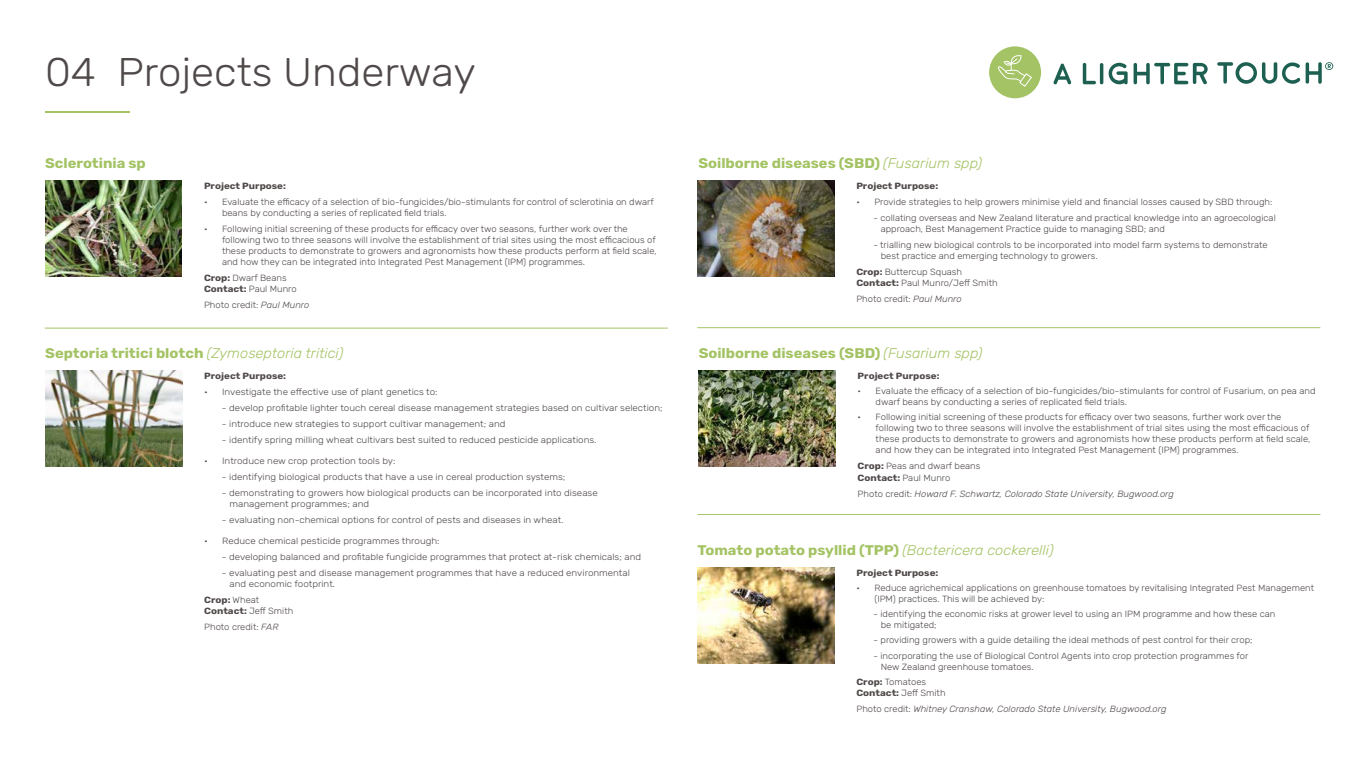
<style>
.page{position:relative;width:1366px;height:768px;background:#fff}
.page>*{position:absolute;margin:0;border:0;box-sizing:border-box;transform-origin:0 0}
.t1{font:300 40px "Rubik";color:#504949;scale:1.05 1}
.t2{font:700 14px "Rubik";color:#a4c364;scale:1.05 1}
.t3{font:300 9px/11px "Rubik";color:#504949;scale:1.05 1}
.t4{font:300 9px/11px "Rubik";color:#504949;scale:1.09 1}
.t5{font:italic 300 9px "Rubik";color:#504949;scale:1.05 1}
.t6{font:700 9px "Rubik";color:#504949;scale:1.09 1}
.s1{font-weight:300;font-style:italic}
.s2{font-weight:700}
.s3{font-style:italic}
.s4{font-style:normal}
</style>
<div class="page">
<hr style="left:697px;top:514px;width:623px;height:1px;background:#a4c364">
<hr style="left:697px;top:327px;width:623px;height:1px;background:#a4c364">
<div style="left:989px;top:46px;width:52px;height:52px;background:#a3c365;border-radius:50%"></div>
<svg style="left:998px;top:55px;width:34px;height:32px"></svg>
<svg style="left:1054px;top:63px;width:154px;height:21px"></svg>
<svg style="left:1217px;top:62px;width:116px;height:22px"></svg>
<hr style="left:45px;top:111px;width:85px;height:2px;background:#a4c364">
<hr style="left:45px;top:328px;width:623px;height:1px;background:#a4c364">
<img style="left:45px;top:371px;width:137px;height:96px">
<img style="left:697px;top:181px;width:137px;height:96px">
<img style="left:699px;top:370px;width:137px;height:97px">
<img style="left:697px;top:567px;width:137px;height:96px">
<img style="left:45px;top:180px;width:137px;height:97px">
<h1 class="t1" style="left:45px;top:50px;width:412px">04 Projects Underway</h1>
<h2 class="t2" style="left:45px;top:155px;width:98px">Sclerotinia sp</h2>
<h2 class="t2" style="left:698px;top:156px;width:272px">Soilborne diseases (SBD) <span class="s1">(Fusarium spp)</span></h2>
<p class="t6" style="left:204px;top:181px;width:77px">Project Purpose:</p>
<p class="t3" style="left:222px;top:196px;width:413px;text-indent:-18px">• Evaluate the efficacy of a selection of bio-fungicides/bio-stimulants for control of sclerotinia on dwarf beans by conducting a series of replicated field trials.</p>
<p class="t3" style="left:222px;top:223px;width:416px;text-indent:-18px">• Following initial screening of these products for efficacy over two seasons, further work over the following two to three seasons will involve the establishment of trial sites using the most efficacious of these products to demonstrate to growers and agronomists how these products perform at field scale, and how they can be integrated into Integrated Pest Management (IPM) programmes.</p>
<p class="t3" style="left:204px;top:272px;width:90px"><span class="s2">Crop:</span> Dwarf Beans<br><span class="s2">Contact:</span> Paul Munro</p>
<p class="t3" style="left:204px;top:299px;width:102px">Photo credit: <span class="s3">Paul Munro</span></p>
<p class="t6" style="left:856px;top:181px;width:77px">Project Purpose:</p>
<p class="t3" style="left:856px;top:197px;width:398px">• Provide strategies to help growers minimise yield and financial losses caused by SBD through:</p>
<p class="t3" style="left:881px;top:213px;width:378px;text-indent:-7px">- collating overseas and New Zealand literature and practical knowledge into an agroecological approach, Best Management Practice guide to managing SBD; and</p>
<p class="t3" style="left:881px;top:240px;width:370px;text-indent:-7px">- trialling new biological controls to be incorporated into model farm systems to demonstrate best practice and emerging technology to growers.</p>
<p class="t3" style="left:856px;top:267px;width:136px"><span class="s2">Crop:</span> Buttercup Squash<br><span class="s2">Contact:</span> Paul Munro/Jeff Smith</p>
<p class="t3" style="left:856px;top:294px;width:102px">Photo credit: <span class="s3">Paul Munro</span></p>
<h2 class="t2" style="left:45px;top:345px;width:286px">Septoria tritici blotch <span class="s1">(Zymoseptoria tritici)</span></h2>
<h2 class="t2" style="left:699px;top:345px;width:272px">Soilborne diseases (SBD) <span class="s1">(Fusarium spp)</span></h2>
<p class="t6" style="left:204px;top:371px;width:77px">Project Purpose:</p>
<p class="t4" style="left:204px;top:386px;width:216px">• Investigate the effective use of plant genetics to:</p>
<p class="t4" style="left:222px;top:402px;width:406px">- develop profitable lighter touch cereal disease management strategies based on cultivar selection;</p>
<p class="t4" style="left:222px;top:418px;width:262px">- introduce new strategies to support cultivar management; and</p>
<p class="t4" style="left:222px;top:434px;width:345px">- identify spring milling wheat cultivars best suited to reduced pesticide applications.</p>
<p class="t4" style="left:204px;top:455px;width:177px">• Introduce new crop protection tools by:</p>
<p class="t4" style="left:222px;top:471px;width:317px">- identifying biological products that have a use in cereal production systems;</p>
<p class="t4" style="left:230px;top:487px;width:339px;text-indent:-8px">- demonstrating to growers how biological products can be incorporated into disease management programmes; and</p>
<p class="t4" style="left:222px;top:514px;width:315px">- evaluating non-chemical options for control of pests and diseases in wheat.</p>
<p class="t4" style="left:204px;top:535px;width:217px">• Reduce chemical pesticide programmes through:</p>
<p class="t4" style="left:222px;top:551px;width:386px">- developing balanced and profitable fungicide programmes that protect at-risk chemicals; and</p>
<p class="t4" style="left:230px;top:567px;width:369px;text-indent:-8px">- evaluating pest and disease management programmes that have a reduced environmental and economic footprint.</p>
<p class="t3" style="left:204px;top:594px;width:86px"><span class="s2">Crop:</span> Wheat<br><span class="s2">Contact:</span> Jeff Smith</p>
<p class="t3" style="left:204px;top:621px;width:72px">Photo credit: <span class="s3">FAR</span></p>
<p class="t6" style="left:858px;top:371px;width:77px">Project Purpose:</p>
<p class="t3" style="left:876px;top:386px;width:420px;text-indent:-18px">• Evaluate the efficacy of a selection of bio-fungicides/bio-stimulants for control of Fusarium, on pea and dwarf beans by conducting a series of replicated field trials.</p>
<p class="t3" style="left:876px;top:412px;width:416px;text-indent:-18px">• Following initial screening of these products for efficacy over two seasons, further work over the following two to three seasons will involve the establishment of trial sites using the most efficacious of these products to demonstrate to growers and agronomists how these products perform at field scale, and how they can be integrated into Integrated Pest Management (IPM) programmes.</p>
<p class="t3" style="left:858px;top:460px;width:119px;line-height:12px"><span class="s2">Crop:</span> Peas and dwarf beans<br><span class="s2">Contact:</span> Paul Munro</p>
<p class="t5" style="left:858px;top:489px;width:303px"><span class="s4">Photo credit:</span> Howard F. Schwartz, Colorado State University, Bugwood.org</p>
<h2 class="t2" style="left:698px;top:542px;width:341px">Tomato potato psyllid (TPP) <span class="s1">(Bactericera cockerelli)</span></h2>
<p class="t6" style="left:856px;top:568px;width:77px">Project Purpose:</p>
<p class="t3" style="left:874px;top:583px;width:420px;text-indent:-18px">• Reduce agrichemical applications on greenhouse tomatoes by revitalising Integrated Pest Management (IPM) practices. This will be achieved by:</p>
<p class="t3" style="left:881px;top:609px;width:377px;text-indent:-7px">- identifying the economic risks at grower level to using an IPM programme and how these can be mitigated;</p>
<p class="t3" style="left:873px;top:635px;width:363px">- providing growers with a guide detailing the ideal methods of pest control for their crop;</p>
<p class="t3" style="left:881px;top:650px;width:352px;text-indent:-7px">- incorporating the use of Biological Control Agents into crop protection programmes for<br>New Zealand greenhouse tomatoes.</p>
<p class="t3" style="left:856px;top:677px;width:86px"><span class="s2">Crop:</span> Tomatoes<br><span class="s2">Contact:</span> Jeff Smith</p>
<p class="t5" style="left:856px;top:704px;width:297px"><span class="s4">Photo credit:</span> Whitney Cranshaw, Colorado State University, Bugwood.org</p>
</div>
